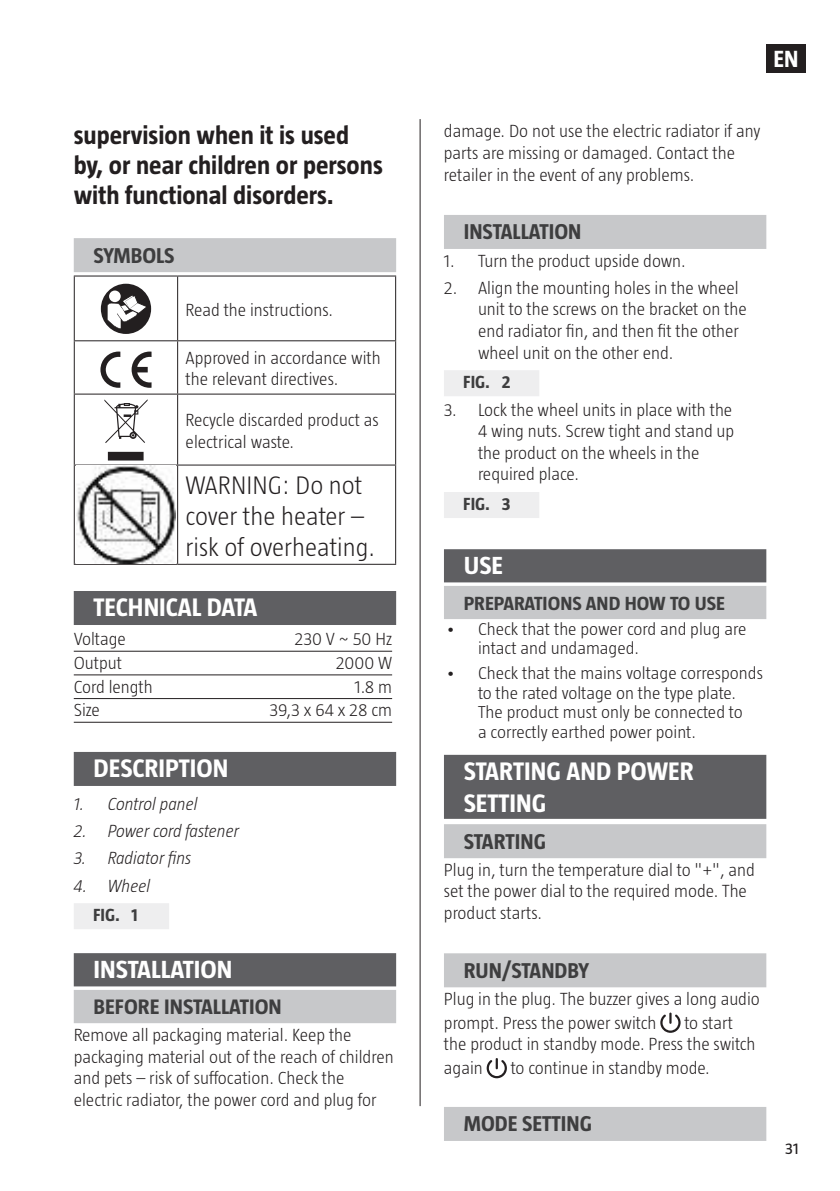
<style>
.page{position:relative;width:840px;height:1191px;background:#fff}
.page>*{position:absolute;margin:0;border:0;box-sizing:border-box;transform-origin:0 0}
.t1{font:700 26px/30px "Taz";color:#231f20}
.t2{font:700 26px/31.2px "Taz";color:#fff}
.t3{font:300 26px/31.2px "Taz";color:#231f20}
.t4{font:700 25.4px "Taz";color:#fff}
.t5{font:700 24px "Taz";color:#fff}
.t6{font:700 22px "Taz";color:#3e3e3f}
.t7{font:700 21.6px "Taz";color:#3e3e3f}
.t8{font:700 19.6px "Taz";color:#3e3e3f}
.t9{font:300 18px/21.6px "Taz";color:#231f20}
.t10{font:italic 300 18px "Taz";color:#231f20}
.t11{font:700 18px "Taz";color:#3e3e3f}
.t12{font:300 17.6px/19.6px "Taz";color:#231f20}
.t13{font:16px "Taz";color:#231f20}
</style>
<div class="page">
<div style="left:765px;top:44px;width:39px;height:28px;background:#231f20"></div>
<hr style="left:419px;top:119px;width:1px;height:987px;background:#231f20">
<div style="left:74px;top:238px;width:322px;height:34px;background:#c7c8ca"></div>
<div style="left:74px;top:591px;width:322px;height:34px;background:#5f5f62"></div>
<hr style="left:74px;top:651px;width:318px;height:1px;background:#231f20">
<hr style="left:74px;top:674px;width:318px;height:1px;background:#231f20">
<hr style="left:74px;top:698px;width:318px;height:1px;background:#231f20">
<hr style="left:74px;top:722px;width:318px;height:1px;background:#231f20">
<div style="left:74px;top:752px;width:322px;height:34px;background:#5f5f62"></div>
<div style="left:74px;top:903px;width:95px;height:26px;background:#eeeeef"></div>
<div style="left:74px;top:953px;width:322px;height:33px;background:#5f5f62"></div>
<div style="left:74px;top:990px;width:322px;height:33px;background:#c7c8ca"></div>
<hr style="left:74px;top:275px;width:103px;height:1px;background:#231f20">
<hr style="left:177px;top:275px;width:219px;height:1px;background:#231f20">
<hr style="left:74px;top:276px;width:1px;height:64px;background:#231f20">
<hr style="left:177px;top:276px;width:1px;height:64px;background:#231f20">
<hr style="left:395px;top:276px;width:1px;height:64px;background:#231f20">
<hr style="left:74px;top:340px;width:103px;height:1px;background:#231f20">
<hr style="left:74px;top:341px;width:1px;height:52px;background:#231f20">
<hr style="left:177px;top:340px;width:219px;height:1px;background:#231f20">
<hr style="left:177px;top:341px;width:1px;height:52px;background:#231f20">
<hr style="left:395px;top:341px;width:1px;height:52px;background:#231f20">
<hr style="left:74px;top:393px;width:103px;height:1px;background:#231f20">
<hr style="left:74px;top:394px;width:1px;height:70px;background:#231f20">
<hr style="left:177px;top:393px;width:219px;height:1px;background:#231f20">
<hr style="left:177px;top:394px;width:1px;height:70px;background:#231f20">
<hr style="left:395px;top:394px;width:1px;height:70px;background:#231f20">
<hr style="left:74px;top:464px;width:103px;height:1px;background:#231f20">
<hr style="left:74px;top:465px;width:1px;height:99px;background:#231f20">
<hr style="left:177px;top:464px;width:219px;height:1px;background:#231f20">
<hr style="left:177px;top:465px;width:1px;height:99px;background:#231f20">
<hr style="left:395px;top:465px;width:1px;height:99px;background:#231f20">
<hr style="left:74px;top:564px;width:103px;height:1px;background:#231f20">
<hr style="left:177px;top:564px;width:219px;height:1px;background:#231f20">
<div style="left:101px;top:284px;width:50px;height:50px;background:#231f20;border-radius:50%"></div>
<svg style="left:109px;top:290px;width:12px;height:12px"></svg>
<svg style="left:107px;top:295px;width:41px;height:34px"></svg>
<svg style="left:100px;top:351px;width:20px;height:37px"></svg>
<svg style="left:131px;top:351px;width:20px;height:37px"></svg>
<svg style="left:104px;top:399px;width:43px;height:61px"></svg>
<img style="left:76px;top:465px;width:99px;height:98px">
<div style="left:443px;top:215px;width:322px;height:34px;background:#c7c8ca"></div>
<div style="left:443px;top:370px;width:96px;height:26px;background:#eeeeef"></div>
<div style="left:443px;top:492px;width:96px;height:26px;background:#eeeeef"></div>
<div style="left:443px;top:549px;width:322px;height:33px;background:#5f5f62"></div>
<div style="left:443px;top:586px;width:322px;height:33px;background:#c7c8ca"></div>
<div style="left:443px;top:755px;width:322px;height:64px;background:#5f5f62"></div>
<div style="left:443px;top:824px;width:322px;height:34px;background:#c7c8ca"></div>
<div style="left:443px;top:953px;width:322px;height:34px;background:#c7c8ca"></div>
<div style="left:443px;top:1107px;width:322px;height:34px;background:#c7c8ca"></div>
<svg style="left:660px;top:1012px;width:20px;height:20px"></svg>
<svg style="left:486px;top:1058px;width:20px;height:20px"></svg>
<h1 class="t1" style="left:74px;top:120px;width:310px">supervision when it is used by, or near children or persons with functional disorders.</h1>
<p class="t6" style="left:94px;top:243px;width:82px">SYMBOLS</p>
<p class="t9" style="left:185px;top:298px;width:149px">Read the instructions.</p>
<p class="t9" style="left:185px;top:347px;width:196px">Approved in accordance with the relevant directives.</p>
<p class="t9" style="left:185px;top:409px;width:195px">Recycle discarded product as electrical waste.</p>
<h1 class="t3" style="left:185px;top:469px;width:191px">WARNING: Do not cover the heater – risk of overheating.</h1>
<h1 class="t2" style="left:94px;top:591px;width:165px">TECHNICAL DATA</h1>
<p class="t9" style="left:74px;top:628px;width:54px">Voltage</p>
<p class="t9" style="left:294px;top:628px;width:99px">230 V ~ 50 Hz</p>
<p class="t9" style="left:74px;top:652px;width:50px">Output</p>
<p class="t9" style="left:335px;top:652px;width:58px">2000 W</p>
<p class="t9" style="left:74px;top:675px;width:80px">Cord length</p>
<p class="t9" style="left:354px;top:675px;width:39px">1.8 m</p>
<p class="t9" style="left:74px;top:699px;width:28px">Size</p>
<p class="t9" style="left:269px;top:699px;width:124px">39,3 x 64 x 28 cm</p>
<h1 class="t2" style="left:94px;top:752px;width:136px">DESCRIPTION</h1>
<p class="t10" style="left:74px;top:793px;width:125px">1. Control panel</p>
<p class="t10" style="left:74px;top:821px;width:167px">2. Power cord fastener</p>
<p class="t10" style="left:74px;top:848px;width:119px">3. Radiator fins</p>
<p class="t10" style="left:74px;top:875px;width:78px">4. Wheel</p>
<p class="t11" style="left:93px;top:905px;width:46px">FIG. 1</p>
<h2 class="t4" style="left:94px;top:954px;width:140px">INSTALLATION</h2>
<p class="t7" style="left:94px;top:994px;width:189px">BEFORE INSTALLATION</p>
<p class="t9" style="left:74px;top:1023px;width:321px">Remove all packaging material. Keep the packaging material out of the reach of children and pets – risk of suffocation. Check the electric radiator, the power cord and plug for</p>
<h3 class="t5" style="left:773px;top:45px;width:26px">EN</h3>
<p class="t9" style="left:443px;top:120px;width:317px">damage. Do not use the electric radiator if any parts are missing or damaged. Contact the retailer in the event of any problems.</p>
<p class="t6" style="left:463px;top:219px;width:119px">INSTALLATION</p>
<p class="t9" style="left:443px;top:249px;width:243px">1. Turn the product upside down.</p>
<p class="t9" style="left:477px;top:277px;width:270px;text-indent:-34px">2. Align the mounting holes in the wheel unit to the screws on the bracket on the end radiator fin, and then fit the other wheel unit on the other end.</p>
<p class="t11" style="left:463px;top:372px;width:49px">FIG. 2</p>
<p class="t9" style="left:477px;top:398px;width:258px;text-indent:-34px">3. Lock the wheel units in place with the<br>4 wing nuts. Screw tight and stand up the product on the wheels in the required place.</p>
<p class="t11" style="left:463px;top:494px;width:49px">FIG. 3</p>
<h2 class="t4" style="left:463px;top:551px;width:41px">USE</h2>
<p class="t8" style="left:463px;top:592px;width:262px">PREPARATIONS AND HOW TO USE</p>
<p class="t12" style="left:477px;top:619px;width:270px;text-indent:-32px">• Check that the power cord and plug are intact and undamaged.</p>
<p class="t12" style="left:477px;top:663px;width:286px;text-indent:-32px">• Check that the mains voltage corresponds to the rated voltage on the type plate.<br>The product must only be connected to<br>a correctly earthed power point.</p>
<h1 class="t2" style="left:463px;top:755px;width:231px">STARTING AND POWER<br>SETTING</h1>
<p class="t6" style="left:463px;top:828px;width:84px">STARTING</p>
<p class="t9" style="left:443px;top:858px;width:312px">Plug in, turn the temperature dial to "+", and set the power dial to the required mode. The product starts.</p>
<p class="t6" style="left:463px;top:958px;width:127px">RUN/STANDBY</p>
<p class="t9" style="left:443px;top:986px;width:317px;line-height:23.8px">Plug in the plug. The buzzer gives a long audio prompt. Press the power switch</p>
<p class="t9" style="left:443px;top:1011px;width:313px;text-indent:240px">to start the product in standby mode. Press the switch</p>
<p class="t9" style="left:443px;top:1057px;width:40px">again</p>
<p class="t9" style="left:510px;top:1057px;width:200px">to continue in standby mode.</p>
<p class="t6" style="left:463px;top:1111px;width:130px">MODE SETTING</p>
<p class="t13" style="left:784px;top:1139px;width:15px">31</p>
</div>
